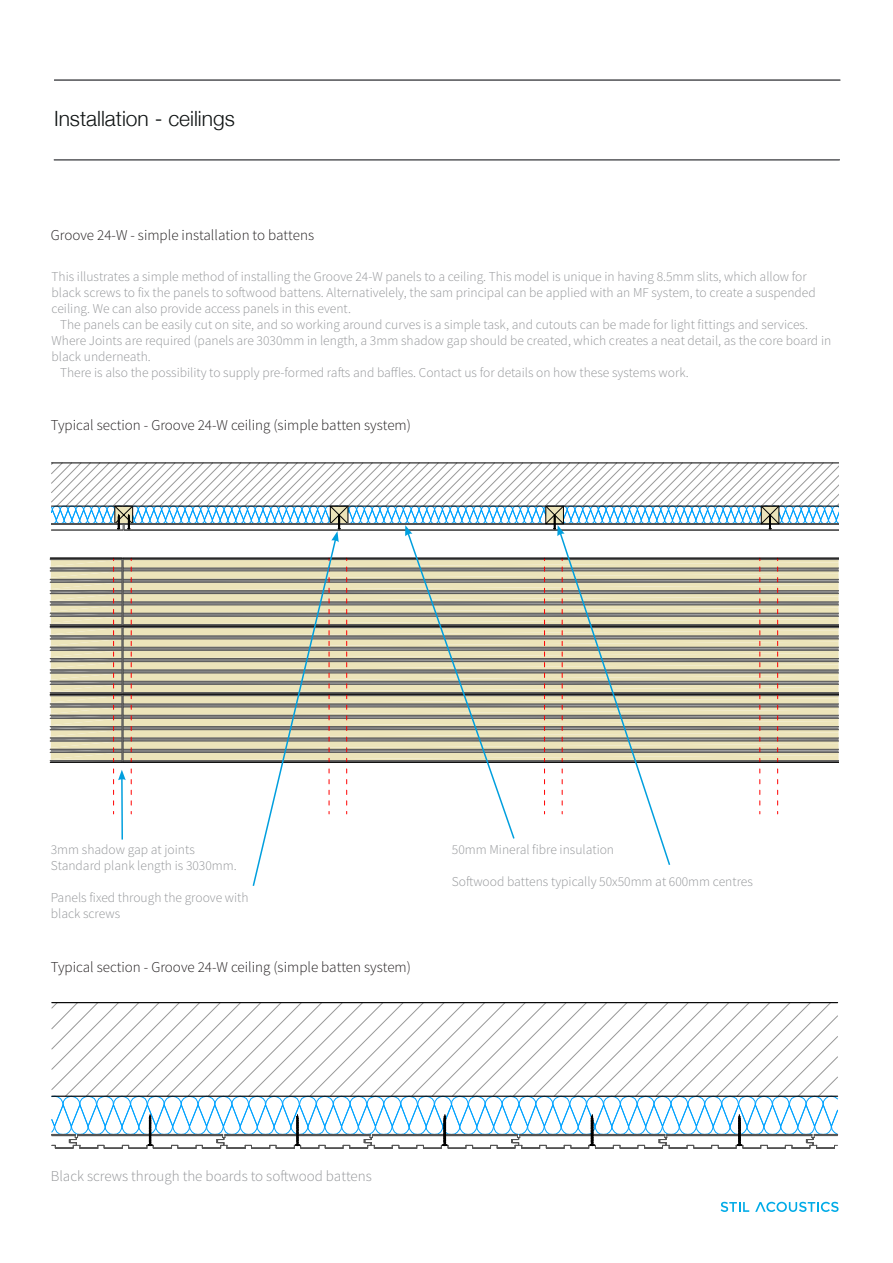
<style>
.page{position:relative;width:893px;height:1263px;background:#fff}
.page>*{position:absolute;margin:0;border:0;box-sizing:border-box;transform-origin:0 0}
.Header_3{font:300 21px "Helvetica Neue";color:#0f1313}
.t1{font:300 15px "Source Sans Pro";color:#231f20}
.t2{font:300 15px "Source Sans Pro";color:#939598}
.Paragraph_Style_2{font:300 13.5px/15.9px "Source Sans Pro";color:#939598}
</style>
<div class="page">
<hr style="left:54px;top:80px;width:786px;height:1px;background:#6c6d70">
<hr style="left:54px;top:159px;width:786px;height:1px;background:#6c6d70">
<svg style="left:721px;top:1202px;width:28px;height:10px"></svg>
<svg style="left:755px;top:1202px;width:84px;height:10px"></svg>
<svg style="left:51px;top:1002px;width:787px;height:94px"></svg>
<svg style="left:51px;top:1096px;width:787px;height:53px"></svg>
<hr style="left:52px;top:1002px;width:786px;height:1px;background:#000">
<hr style="left:52px;top:1096px;width:786px;height:1px;background:#000">
<svg style="left:50px;top:463px;width:789px;height:423px"></svg>
<p class="Header_3" style="left:54px;top:102px;width:182px">Installation - ceilings</p>
<p class="t1" style="left:51px;top:226px;width:265px">Groove 24-W - simple installation to battens</p>
<p class="Paragraph_Style_2" style="left:52px;top:269px;width:766px">This illustrates a simple method of installing the Groove 24-W panels to a ceiling. This model is unique in having 8.5mm slits, which allow for black screws to fix the panels to softwood battens. Alternativelely, the sam principal can be applied with an MF system, to create a suspended ceiling. We can also provide access panels in this event.</p>
<p class="Paragraph_Style_2" style="left:52px;top:317px;width:781px;text-indent:9px">The panels can be easily cut on site, and so working around curves is a simple task, and cutouts can be made for light fittings and services.<br>Where Joints are required (panels are 3030mm in length, a 3mm shadow gap should be created, which creates a neat detail, as the core board in black underneath.</p>
<p class="Paragraph_Style_2" style="left:60px;top:365px;width:630px">There is also the possibility to supply pre-formed rafts and baffles. Contact us for details on how these systems work.</p>
<p class="t1" style="left:51px;top:416px;width:362px">Typical section - Groove 24-W ceiling (simple batten system)</p>
<p class="Paragraph_Style_2" style="left:51px;top:842px;width:145px">3mm shadow gap at joints</p>
<p class="Paragraph_Style_2" style="left:51px;top:858px;width:187px">Standard plank length is 3030mm.</p>
<p class="Paragraph_Style_2" style="left:51px;top:889px;width:199px">Panels fixed through the groove with black screws</p>
<p class="t1" style="left:51px;top:958px;width:362px">Typical section - Groove 24-W ceiling (simple batten system)</p>
<p class="Paragraph_Style_2" style="left:452px;top:842px;width:164px">50mm Mineral fibre insulation</p>
<p class="Paragraph_Style_2" style="left:452px;top:874px;width:302px">Softwood battens typically 50x50mm at 600mm centres</p>
<p class="t2" style="left:51px;top:1166px;width:323px">Black screws through the boards to softwood battens</p>
</div>
